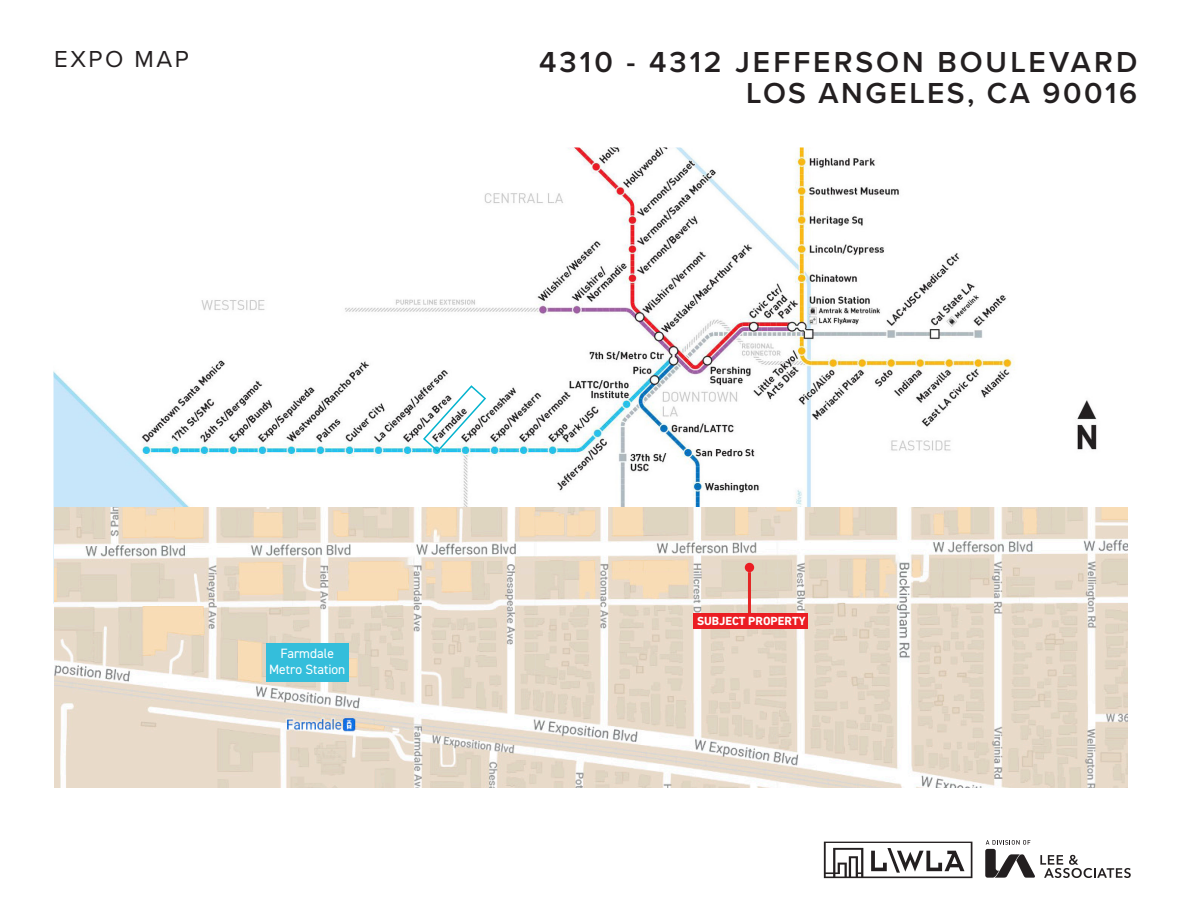
<style>
.page{position:relative;width:1188px;height:918px;background:#fff}
.page>*{position:absolute;margin:0;border:0;box-sizing:border-box;transform-origin:0 0}
.t1{font:600 30px/31.5px "Proxima Nova";letter-spacing:.095em;color:#231f20;text-align:right}
.t2{font:24px "Proxima Nova";letter-spacing:.105em;color:#231f20}
.t3{font:13.5px "DIN2014";color:#fff}
.t4{font:700 12px "DIN Next LT Pro";color:#fff}
</style>
<div class="page">
<svg style="left:824px;top:842px;width:148px;height:36px"></svg>
<svg style="left:985px;top:840px;width:146px;height:38px"></svg>
<img style="left:53px;top:147px;width:1075px;height:457px">
<img style="left:927px;top:458px;width:184px;height:49px">
<img style="left:55px;top:507px;width:1072px;height:281px">
<svg style="left:422px;top:384px;width:65px;height:69px"></svg>
<hr style="left:748px;top:572px;width:3px;height:47px;background:#e42625">
<div style="left:745px;top:563px;width:9px;height:9px;background:#eb1d23;border-radius:50%"></div>
<div style="left:266px;top:643px;width:82px;height:39px;background:#34bedb"></div>
<div style="left:694px;top:614px;width:114px;height:15px;background:#eb1d23"></div>
<p class="t2" style="left:54px;top:41px;width:136px">EXPO MAP</p>
<p class="t1" style="left:539px;top:45px;width:600px">4310 - 4312 JEFFERSON BOULEVARD<br>LOS ANGELES, CA 90016</p>
<p class="t3" style="left:280px;top:645px;width:55px">Farmdale</p>
<p class="t3" style="left:269px;top:661px;width:78px">Metro Station</p>
<p class="t4" style="left:697px;top:614px;width:110px">SUBJECT PROPERTY</p>
</div>
